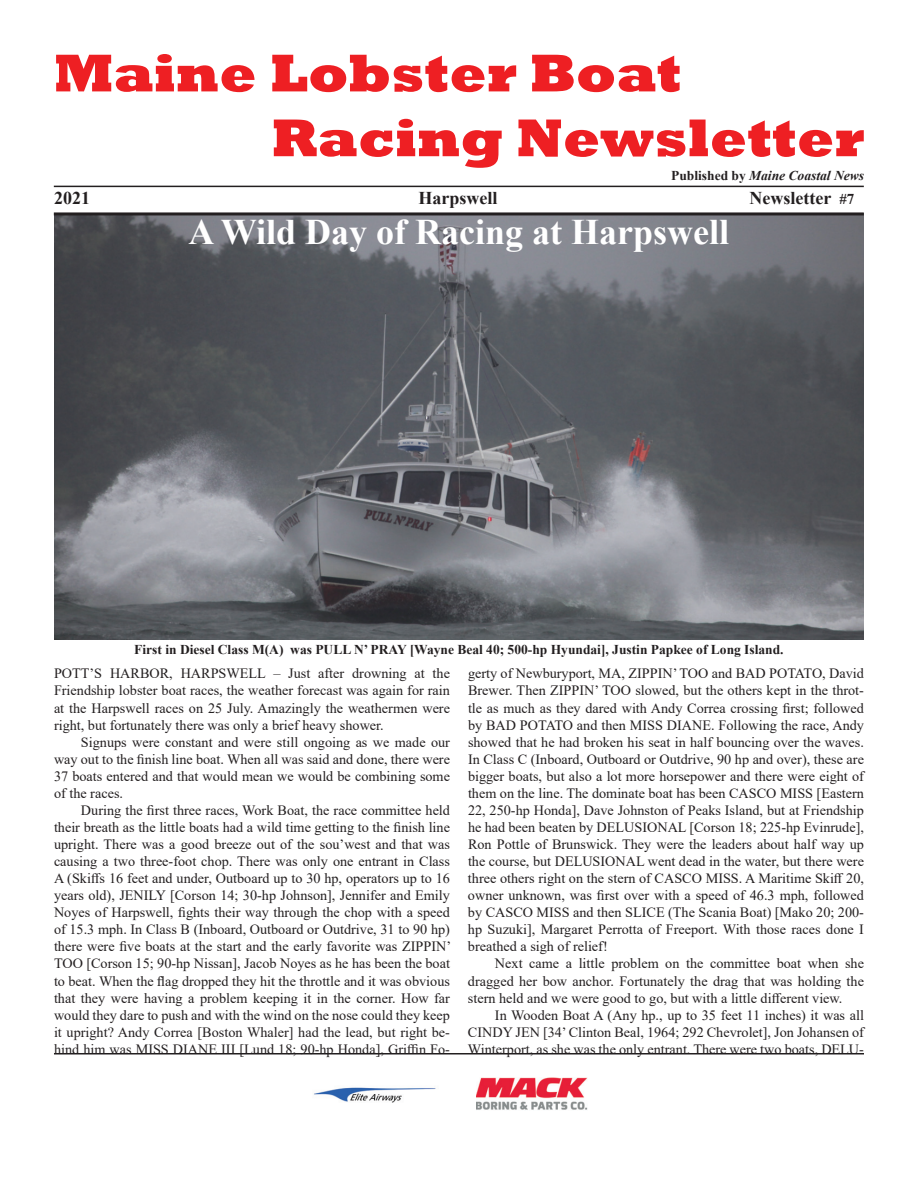
<style>
.page{position:relative;width:918px;height:1188px;background:#fff}
.page>*{position:absolute;margin:0;border:0;box-sizing:border-box;transform-origin:0 0}
.t1{font:800 54px/64.8px "Rockwell";color:#ee1f23}
.t2{font:700 36px "Times New Roman";color:#fff}
.t3{font:700 18px "Times New Roman";color:#231f20}
.t4{font:14.25px/17.1px "Times New Roman";color:#231f20;text-align:justify}
.t5{font:700 13.5px "Times New Roman";color:#231f20}
.t6{font:italic 700 13.5px "Times New Roman";color:#231f20}
.s1{font-size:15px}
.s2{font-style:normal}
</style>
<div class="page">
<img style="left:54px;top:215px;width:810px;height:424px">
<hr style="left:54px;top:186px;width:810px;height:1px;background:#231f20">
<hr style="left:54px;top:1053px;width:810px;height:1px;background:#231f20">
<hr style="left:54px;top:212px;width:810px;height:3px;background:#231f20">
<img style="left:314px;top:1087px;width:122px;height:16px">
<img style="left:476px;top:1077px;width:111px;height:33px">
<h1 class="t1" style="left:271px;top:40px;width:594px;text-indent:-218px">Maine Lobster Boat<br>Racing Newsletter</h1>
<p class="t3" style="left:54px;top:188px;width:37px">2021</p>
<p class="t3" style="left:418px;top:188px;width:81px">Harpswell</p>
<p class="t3" style="left:749px;top:188px;width:106px">Newsletter <span class="s1">#7</span></p>
<p class="t6" style="left:671px;top:168px;width:194px"><span class="s2">Published by</span> Maine Coastal News</p>
<h2 class="t2" style="left:188px;top:212px;width:542px">A Wild Day of Racing at Harpswell</h2>
<p class="t5" style="left:134px;top:642px;width:651px">First in Diesel Class M(A) was PULL N’ PRAY [Wayne Beal 40; 500-hp Hyundai], Justin Papkee of Long Island.</p>
<p class="t4" style="left:54px;top:665px;width:398px">POTT’S HARBOR, HARPSWELL – Just after drowning at the Friendship lobster boat races, the weather forecast was again for rain at the Harpswell races on 25 July. Amazingly the weathermen were right, but fortunately there was only a brief heavy shower.</p>
<p class="t4" style="left:54px;top:733px;width:398px;text-indent:27px">Signups were constant and were still ongoing as we made our way out to the finish line boat. When all was said and done, there were 37 boats entered and that would mean we would be combining some of the races.</p>
<p class="t4" style="left:54px;top:802px;width:399px;text-indent:27px">During the first three races, Work Boat, the race committee held their breath as the little boats had a wild time getting to the finish line upright. There was a good breeze out of the sou’west and that was causing a two three-foot chop. There was only one entrant in Class A (Skiffs 16 feet and under, Outboard up to 30 hp, operators up to 16 years old), JENILY [ Corson 14; 30-hp Johnson], Jennifer and Emily Noyes of Harpswell, fights their way through the chop with a speed of 15.3 mph. In Class B (Inboard, Outboard or Outdrive, 31 to 90 hp) there were five boats at the start and the early favorite was ZIPPIN’ TOO [ Corson 15; 90-hp Nissan], Jacob Noyes as he has been the boat to beat. When the flag dropped they hit the throttle and it was obvious that they were having a problem keeping it in the corner. How far would they dare to push and with the wind on the nose could they keep it upright? Andy Correa [Boston Whaler] had the lead, but right be&shy;hind him was MISS DIANE III [ Lund 18; 90-hp Honda], Griffin Fo-</p>
<p class="t4" style="left:468px;top:665px;width:398px">gerty of Newburyport, MA, ZIPPIN’ TOO and BAD POTATO, David Brewer. Then ZIPPIN’ TOO slowed, but the others kept in the throt&shy;tle as much as they dared with Andy Correa crossing first; followed by BAD POTATO and then MISS DIANE. Following the race, Andy showed that he had broken his seat in half bouncing over the waves.<br>In Class C (Inboard, Outboard or Outdrive, 90 hp and over), these are bigger boats, but also a lot more horsepower and there were eight of them on the line. The dominate boat has been CASCO MISS [ Eastern 22, 250-hp Honda], Dave Johnston of Peaks Island, but at Friendship he had been beaten by DELUSIONAL [ Corson 18; 225-hp Evinrude], Ron Pottle of Brunswick. They were the leaders about half way up the course, but DELUSIONAL went dead in the water, but there were three others right on the stern of CASCO MISS. A Maritime Skiff 20, owner unknown, was first over with a speed of 46.3 mph, followed by CASCO MISS and then SLICE (The Scania Boat) [Mako 20; 200- hp Suzuki], Margaret Perrotta of Freeport. With those races done I breathed a sigh of relief!</p>
<p class="t4" style="left:468px;top:955px;width:398px;text-indent:27px">Next came a little problem on the committee boat when she dragged her bow anchor. Fortunately the drag that was holding the stern held and we were good to go, but with a little different view.</p>
<p class="t4" style="left:468px;top:1006px;width:398px;text-indent:27px">In Wooden Boat A (Any hp., up to 35 feet 11 inches) it was all CINDY JEN [ 34’ Clinton Beal, 1964; 292 Chevrolet], Jon Johansen of Winterport, as she was the only entrant. There were two boats, DELU-</p>
</div>
